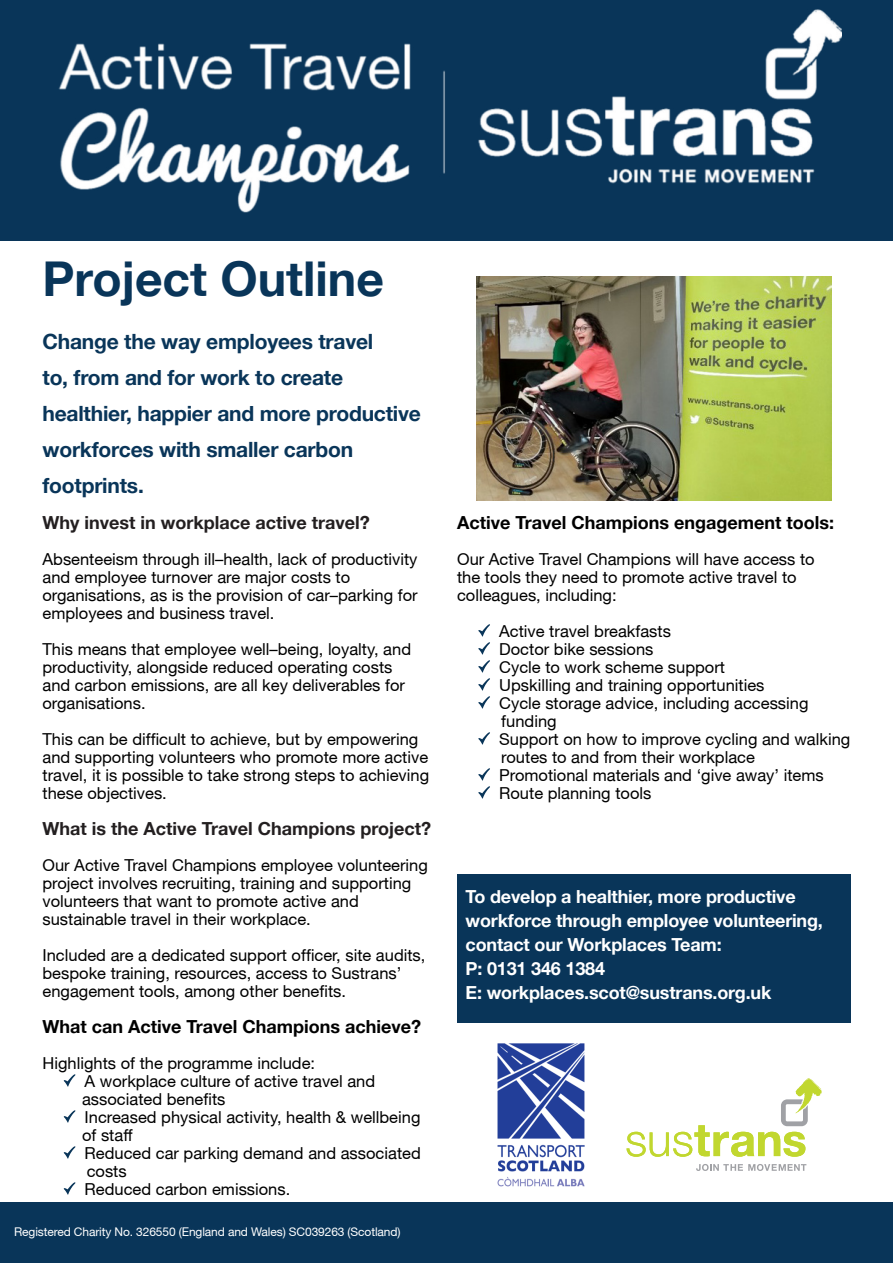
<style>
.page{position:relative;width:893px;height:1263px;background:#fff}
.page>*{position:absolute;margin:0;border:0;box-sizing:border-box;transform-origin:0 0}
.Cover_Header{font:700 48px "Helvetica Neue";color:#093559}
.Cover_Header-2{font:700 21px/36px "Helvetica Neue";letter-spacing:-.01em;color:#093559}
.Cover_Header-3{font:700 18px/24px "Helvetica Neue";letter-spacing:-.01em;color:#fff}
.Intro_Par_Standfirst{font:700 18px "Helvetica Neue";color:#000}
.Intro_Par_Standfirst-2{font:700 18px "Helvetica Neue";color:#231f20}
.Main_body{font:16.5px/18px "Helvetica Neue";color:#000}
.t1{font:12px "Helvetica Neue";letter-spacing:-.01em;color:#fff}
</style>
<div class="page">
<div style="left:0;top:0;width:893px;height:241px;background:#093559"></div>
<img style="left:58px;top:10px;width:784px;height:203px">
<svg style="left:64px;top:1074px;width:11px;height:13px"></svg>
<svg style="left:64px;top:1110px;width:11px;height:13px"></svg>
<svg style="left:64px;top:1146px;width:11px;height:13px"></svg>
<svg style="left:64px;top:1182px;width:11px;height:13px"></svg>
<div style="left:457px;top:874px;width:393px;height:148px;background:#093559"></div>
<svg style="left:478px;top:624px;width:12px;height:85px"></svg>
<svg style="left:478px;top:732px;width:12px;height:13px"></svg>
<svg style="left:478px;top:768px;width:12px;height:31px"></svg>
<svg style="left:696px;top:1164px;width:110px;height:7px"></svg>
<svg style="left:626px;top:1078px;width:196px;height:79px"></svg>
<div style="left:0;top:1202px;width:893px;height:61px;background:#093559"></div>
<img style="left:497px;top:1043px;width:88px;height:144px">
<img style="left:476px;top:276px;width:355px;height:224px">
<p class="Cover_Header" style="left:43px;top:249px;width:343px">Project Outline</p>
<p class="Cover_Header-2" style="left:43px;top:323px;width:380px">Change the way employees travel<br>to, from and for work to create healthier, happier and more productive workforces with smaller carbon footprints.</p>
<p class="Intro_Par_Standfirst-2" style="left:43px;top:511px;width:329px">Why invest in workplace active travel?</p>
<p class="Main_body" style="left:43px;top:549px;width:377px">Absenteeism through ill–health, lack of productivity and employee turnover are major costs to organisations, as is the provision of car–parking for employees and business travel.</p>
<p class="Main_body" style="left:43px;top:639px;width:370px">This means that employee well–being, loyalty, and productivity, alongside reduced operating costs and carbon emissions, are all key deliverables for organisations.</p>
<p class="Main_body" style="left:43px;top:729px;width:388px">This can be difficult to achieve, but by empowering and supporting volunteers who promote more active travel, it is possible to take strong steps to achieving these objectives.</p>
<p class="Intro_Par_Standfirst-2" style="left:43px;top:817px;width:390px">What is the Active Travel Champions project?</p>
<p class="Main_body" style="left:43px;top:855px;width:387px">Our Active Travel Champions employee volunteering project involves recruiting, training and supporting volunteers that want to promote active and sustainable travel in their workplace.</p>
<p class="Main_body" style="left:43px;top:945px;width:384px">Included are a dedicated support officer, site audits, bespoke training, resources, access to Sustrans’ engagement tools, among other benefits.</p>
<p class="Intro_Par_Standfirst" style="left:43px;top:1015px;width:380px">What can Active Travel Champions achieve?</p>
<p class="Main_body" style="left:43px;top:1053px;width:274px">Highlights of the programme include:</p>
<p class="Main_body" style="left:82px;top:1071px;width:295px">A workplace culture of active travel and associated benefits</p>
<p class="Main_body" style="left:82px;top:1107px;width:340px">Increased physical activity, health &amp; wellbeing of staff</p>
<p class="Main_body" style="left:85px;top:1143px;width:338px">Reduced car parking demand and associated costs</p>
<p class="Main_body" style="left:85px;top:1179px;width:207px">Reduced carbon emissions.</p>
<p class="t1" style="left:14px;top:1225px;width:388px">Registered Charity No. 326550 (England and Wales) SC039263 (Scotland)</p>
<p class="Intro_Par_Standfirst" style="left:457px;top:511px;width:378px">Active Travel Champions engagement tools:</p>
<p class="Main_body" style="left:457px;top:549px;width:359px">Our Active Travel Champions will have access to the tools they need to promote active travel to colleagues, including:</p>
<p class="Main_body" style="left:499px;top:621px;width:173px">Active travel breakfasts</p>
<p class="Main_body" style="left:499px;top:639px;width:156px">Doctor bike sessions</p>
<p class="Main_body" style="left:499px;top:657px;width:227px">Cycle to work scheme support</p>
<p class="Main_body" style="left:499px;top:675px;width:267px">Upskilling and training opportunities</p>
<p class="Main_body" style="left:499px;top:693px;width:311px">Cycle storage advice, including accessing funding</p>
<p class="Main_body" style="left:499px;top:729px;width:353px">Support on how to improve cycling and walking routes to and from their workplace</p>
<p class="Main_body" style="left:499px;top:765px;width:326px">Promotional materials and ‘give away’ items</p>
<p class="Main_body" style="left:499px;top:783px;width:154px">Route planning tools</p>
<p class="Cover_Header-3" style="left:466px;top:884px;width:359px">To develop a healthier, more productive workforce through employee volunteering, contact our Workplaces Team:</p>
<p class="Cover_Header-3" style="left:466px;top:956px;width:141px">P: 0131 346 1384</p>
<p class="Cover_Header-3" style="left:466px;top:980px;width:307px">E: workplaces.scot@sustrans.org.uk</p>
</div>
